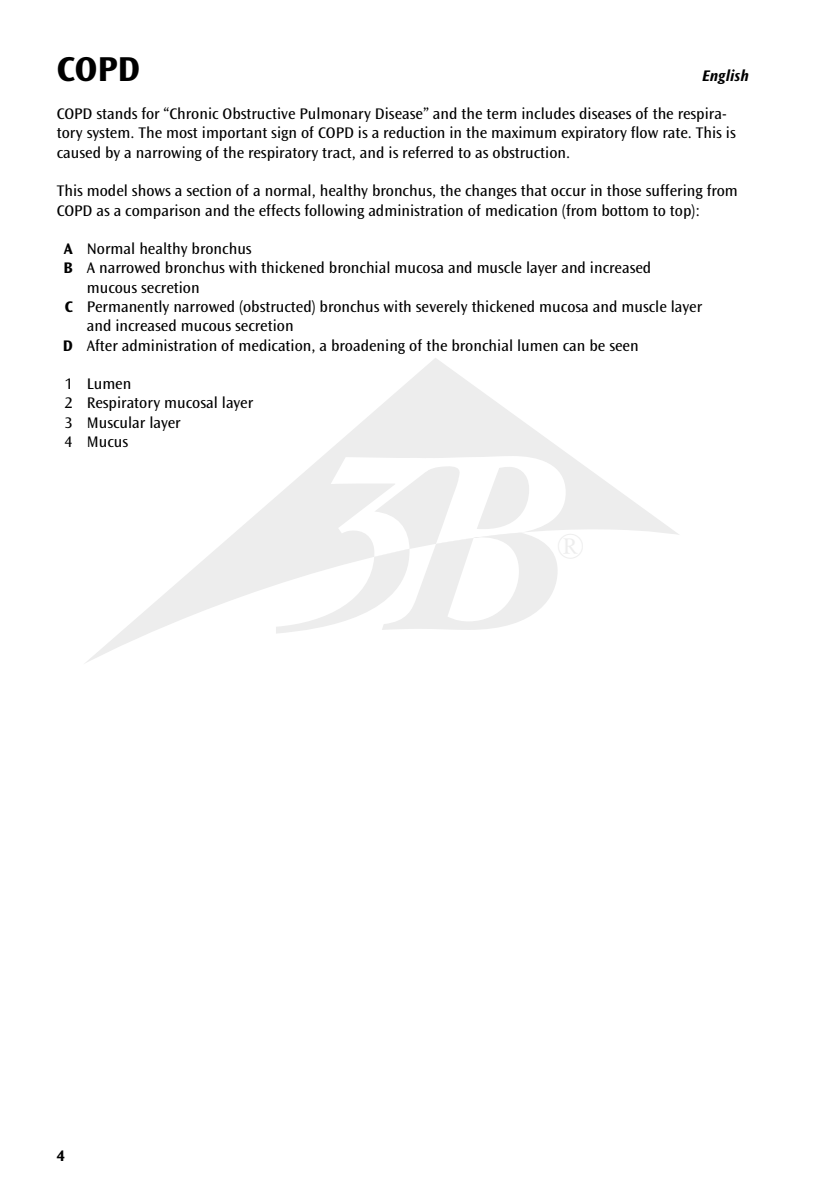
<style>
.page{position:relative;width:836px;height:1191px;background:#fff}
.page>*{position:absolute;margin:0;border:0;box-sizing:border-box;transform-origin:0 0}
.t1{font:700 36px "Ocean Sans Std";color:#000}
.t2{font:16px/19.2px "Ocean Sans Std";color:#000}
.t3{font:italic 700 16px "Ocean Sans Std";color:#000}
.t4{font:700 16px "Ocean Sans Std";color:#000}
.s1{font-weight:700}
</style>
<div class="page">
<svg style="left:86px;top:358px;width:593px;height:305px"></svg>
<svg style="left:276px;top:456px;width:289px;height:177px"></svg>
<h1 class="t1" style="left:57px;top:49px;width:85px">COPD</h1>
<p class="t2" style="left:57px;top:104px;width:680px">COPD stands for “Chronic Obstructive Pulmonary Disease” and the term includes diseases of the respira&shy;tory system. The most important sign of COPD is a reduction in the maximum expiratory flow rate. This is caused by a narrowing of the respiratory tract, and is referred to as obstruction.</p>
<p class="t2" style="left:57px;top:182px;width:682px">This model shows a section of a normal, healthy bronchus, the changes that occur in those suffering from<br>COPD as a comparison and the effects following administration of medication (from bottom to top):</p>
<p class="t2" style="left:64px;top:239px;width:189px"><span class="s1">A</span> Normal healthy bronchus</p>
<p class="t2" style="left:63px;top:259px;width:589px"><span class="s1">B</span> A narrowed bronchus with thickened bronchial mucosa and muscle layer and increased</p>
<p class="t2" style="left:87px;top:278px;width:114px">mucous secretion</p>
<p class="t2" style="left:65px;top:297px;width:638px"><span class="s1">C</span> Permanently narrowed (obstructed) bronchus with severely thickened mucosa and muscle layer</p>
<p class="t2" style="left:87px;top:316px;width:208px">and increased mucous secretion</p>
<p class="t2" style="left:63px;top:336px;width:577px"><span class="s1">D</span> After administration of medication, a broadening of the bronchial lumen can be seen</p>
<p class="t2" style="left:65px;top:374px;width:190px">1 Lumen<br>2 Respiratory mucosal layer<br>3 Muscular layer<br>4 Mucus</p>
<p class="t3" style="left:701px;top:66px;width:48px">English</p>
<p class="t4" style="left:57px;top:1146px;width:10px">4</p>
</div>
